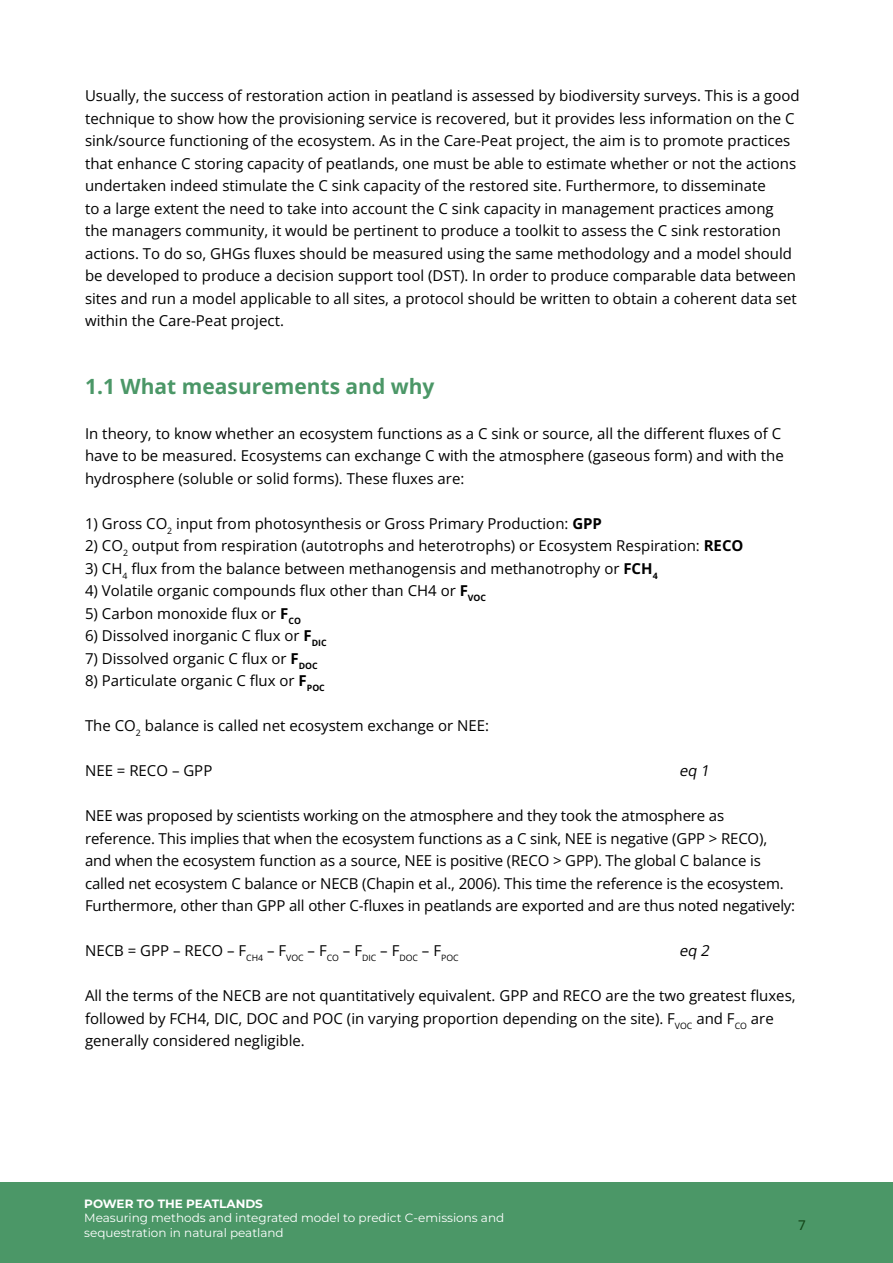
<style>
.page{position:relative;width:893px;height:1263px;background:#fff}
.page>*{position:absolute;margin:0;border:0;box-sizing:border-box;transform-origin:0 0}
.t1{font:700 21px "Open Sans";color:#4b9767}
.t2{font:15px/22.5px "Open Sans";color:#000}
.t3{font:italic 15px "Open Sans";color:#000}
.t4{font:500 13.5px "Open Sans";color:#15481b}
.t5{font:12px/14.4px "Montserrat";color:#fff}
.t6{font:700 12px "Montserrat";color:#fff}
.s1{font-weight:700}
</style>
<div class="page">
<div style="left:0;top:1182px;width:893px;height:81px;background:#4b9767"></div>
<p class="t2" style="left:85px;top:84px;width:716px">Usually, the success of restoration action in peatland is assessed by biodiversity surveys. This is a good technique to show how the provisioning service is recovered, but it provides less information on the C sink/source functioning of the ecosystem. As in the Care-Peat project, the aim is to promote practices that enhance C storing capacity of peatlands, one must be able to estimate whether or not the actions undertaken indeed stimulate the C sink capacity of the restored site. Furthermore, to disseminate<br>to a large extent the need to take into account the C sink capacity in management practices among the managers community, it would be pertinent to produce a toolkit to assess the C sink restoration actions. To do so, GHGs fluxes should be measured using the same methodology and a model should be developed to produce a decision support tool (DST). In order to produce comparable data between sites and run a model applicable to all sites, a protocol should be written to obtain a coherent data set within the Care-Peat project.</p>
<h1 class="t1" style="left:85px;top:371px;width:351px">1.1 What measurements and why</h1>
<p class="t2" style="left:85px;top:422px;width:700px">In theory, to know whether an ecosystem functions as a C sink or source, all the different fluxes of C have to be measured. Ecosystems can exchange C with the atmosphere (gaseous form) and with the hydrosphere (soluble or solid forms). These fluxes are:</p>
<p class="t2" style="left:85px;top:512px;width:518px">1) Gross CO<sub>2</sub> input from photosynthesis or Gross Primary Production: <span class="s1">GPP</span></p>
<p class="t2" style="left:85px;top:534px;width:660px">2) CO<sub>2</sub> output from respiration (autotrophs and heterotrophs) or Ecosystem Respiration: <span class="s1">RECO</span></p>
<p class="t2" style="left:85px;top:557px;width:574px">3) CH<sub>4</sub> flux from the balance between methanogensis and methanotrophy or <span class="s1">FCH</span><sub>4</sub></p>
<p class="t2" style="left:85px;top:579px;width:403px">4) Volatile organic compounds flux other than CH4 or <span class="s1">F</span><sub>VOC</sub></p>
<p class="t2" style="left:85px;top:602px;width:217px">5) Carbon monoxide flux or <span class="s1">F</span><sub>CO</sub></p>
<p class="t2" style="left:85px;top:624px;width:243px">6) Dissolved inorganic C flux or <span class="s1">F</span><sub>DIC</sub></p>
<p class="t2" style="left:85px;top:647px;width:234px">7) Dissolved organic C flux or <span class="s1">F</span><sub>DOC</sub></p>
<p class="t2" style="left:85px;top:669px;width:241px">8) Particulate organic C flux or <span class="s1">F</span><sub>POC</sub></p>
<p class="t2" style="left:85px;top:714px;width:406px">The CO<sub>2</sub> balance is called net ecosystem exchange or NEE:</p>
<p class="t2" style="left:85px;top:759px;width:129px">NEE = RECO – GPP</p>
<p class="t3" style="left:679px;top:760px;width:35px">eq 1</p>
<p class="t2" style="left:85px;top:804px;width:712px">NEE was proposed by scientists working on the atmosphere and they took the atmosphere as reference. This implies that when the ecosystem functions as a C sink, NEE is negative (GPP &gt; RECO), and when the ecosystem function as a source, NEE is positive (RECO &gt; GPP). The global C balance is called net ecosystem C balance or NECB (Chapin et al., 2006). This time the reference is the ecosystem.<br>Furthermore, other than GPP all other C-fluxes in peatlands are exported and are thus noted negatively:</p>
<p class="t2" style="left:85px;top:939px;width:375px">NECB = GPP – RECO – F<sub>CH4</sub> – F<sub>VOC</sub> – F<sub>CO</sub> – F<sub>DIC</sub> – F<sub>DOC</sub> – F<sub>POC</sub></p>
<p class="t3" style="left:679px;top:940px;width:35px">eq 2</p>
<p class="t2" style="left:85px;top:984px;width:712px">All the terms of the NECB are not quantitatively equivalent. GPP and RECO are the two greatest fluxes, followed by FCH4, DIC, DOC and POC (in varying proportion depending on the site). F<sub>VOC</sub> and F<sub>CO</sub> are generally considered negligible.</p>
<p class="t6" style="left:84px;top:1196px;width:180px">POWER TO THE PEATLANDS</p>
<p class="t5" style="left:84px;top:1211px;width:422px">Measuring methods and integrated model to predict C-emissions and sequestration in natural peatland</p>
<p class="t4" style="left:798px;top:1215px;width:9px">7</p>
</div>
